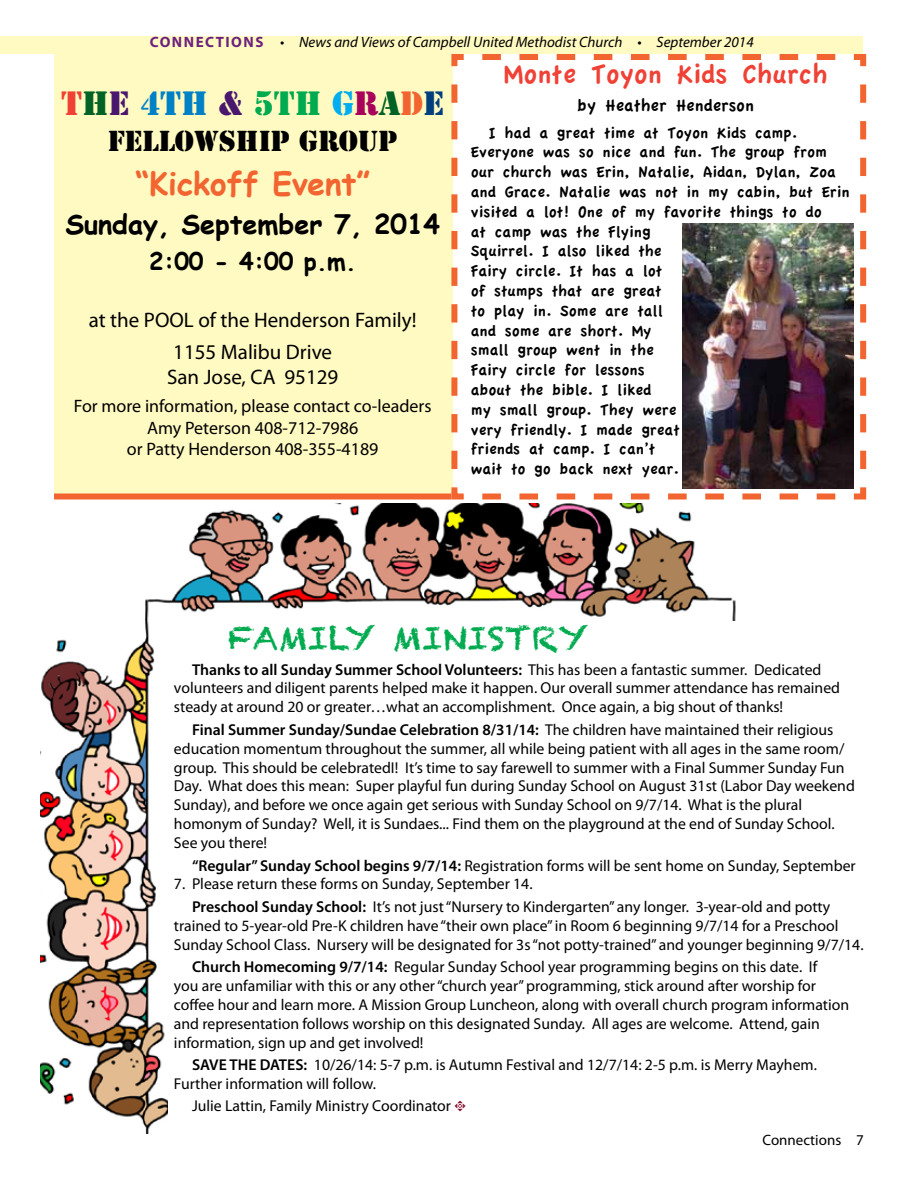
<style>
.page{position:relative;width:918px;height:1188px;background:#fff}
.page>*{position:absolute;margin:0;border:0;box-sizing:border-box;transform-origin:0 0}
.t1{font:31.5px "Stencil Std";color:#0081c6}
.t2{font:700 31.5px "Comic Sans MS";color:#f26531}
.t3{font:31.5px "Chalkduster";color:#00aa4f;scale:1.1 1}
.t4{font:28.5px "Apple Casual";color:#ef4135}
.t5{font:700 27px "Comic Sans MS";color:#000}
.t6{font:27px "Stencil Std";color:#000}
.t7{font:700 24px "Comic Sans MS";color:#000}
.t8{font:21px/32px "Myriad Pro";color:#000;text-align:center}
.t9{font:18px/21.6px "Myriad Pro";color:#000;text-align:center}
.t10{font:18px "Apple Casual";color:#000}
.t11{font:16.5px/19.8px "Apple Casual";color:#000}
.t12{font:15.75px/18.9px "Myriad Pro";color:#000}
.t13{font:italic 15px "Myriad Pro";color:#000}
.t14{font:15px "Myriad Pro";color:#000}
.s1{font-weight:700;font-style:normal;color:#6c217f}
.s2{color:#ef4135}
.s3{color:#006325}
.s4{color:#49176d}
.s5{color:#00aa4f}
.s6{color:#00aeef}
.s7{color:#a8005b}
.s8{color:#f26531}
.s9{color:#003e7e}
.s10{font-weight:600}
.s11{font-family:"Type Embellishments One Let Plain";font-size:15px;color:#820024}
</style>
<div class="page">
<div style="left:0;top:36px;width:863px;height:18px;background:#fffac2"></div>
<img style="left:40px;top:503px;width:696px;height:631px">
<div style="left:168px;top:621px;width:722px;height:513px;background:#fff"></div>
<div style="left:54px;top:54px;width:399px;height:440px;background:#fffac2"></div>
<svg style="left:448px;top:54px;width:419px;height:446px"></svg>
<img style="left:682px;top:223px;width:172px;height:266px">
<div style="left:54px;top:494px;width:397px;height:6px;background:#f26531"></div>
<p class="t13" style="left:150px;top:33px;width:605px"><span class="s1">CONNECTIONS</span> • News and Views of Campbell United Methodist Church • September 2014</p>
<h1 class="t1" style="left:61px;top:83px;width:384px"><span class="s2">T</span><span class="s3">H</span><span class="s4">E</span> 4TH <span class="s4">&amp;</span> <span class="s5">5TH</span> <span class="s6">G</span><span class="s7">R</span><span class="s3">A</span><span class="s8">D</span><span class="s9">E</span></h1>
<h3 class="t6" style="left:108px;top:123px;width:292px">FELLOWSHIP GROUP</h3>
<h1 class="t2" style="left:135px;top:160px;width:236px">“Kickoff Event”</h1>
<h3 class="t5" style="left:65px;top:205px;width:376px">Sunday, September 7, 2014</h3>
<h3 class="t7" style="left:149px;top:243px;width:208px">2:00 - 4:00 p.m.</h3>
<h3 class="t8" style="left:89px;top:303px;width:329px">at the POOL of the Henderson Family!<br>1155 Malibu Drive</h3>
<h3 class="t8" style="left:167px;top:360px;width:173px">San Jose, CA 95129</h3>
<p class="t9" style="left:74px;top:395px;width:359px">For more information, please contact co-leaders<br>Amy Peterson 408-712-7986<br>or Patty Henderson 408-355-4189</p>
<h2 class="t4" style="left:504px;top:59px;width:326px">Monte Toyon Kids Church</h2>
<p class="t10" style="left:577px;top:96px;width:178px">by Heather Henderson</p>
<p class="t11" style="left:471px;top:123px;width:380px;text-indent:18px">I had a great time at Toyon Kids camp.<br>Everyone was so nice and fun. The group from our church was Erin, Natalie, Aidan, Dylan, Zoa and Grace. Natalie was not in my cabin, but Erin visited a lot! One of my favorite things to do<br>at camp was the Flying<br>Squirrel. I also liked the<br>Fairy circle. It has a lot<br>of stumps that are great<br>to play in. Some are tall<br>and some are short. My<br>small group went in the<br>Fairy circle for lessons<br>about the bible. I liked<br>my small group. They were<br>very friendly. I made great<br>friends at camp. I can’t<br>wait to go back next year.</p>
<h1 class="t3" style="left:228px;top:620px;width:329px">FAMILY MINISTRY</h1>
<p class="t12" style="left:174px;top:660px;width:668px;text-indent:18px"><span class="s10">Thanks to all Sunday Summer School Volunteers:</span> This has been a fantastic summer. Dedicated volunteers and diligent parents helped make it happen. Our overall summer attendance has remained steady at around 20 or greater…what an accomplishment. Once again, a big shout of thanks!</p>
<p class="t12" style="left:174px;top:720px;width:682px;text-indent:18px"><span class="s10">Final Summer Sunday/Sundae Celebration 8/31/14:</span> The children have maintained their religious education momentum throughout the summer, all while being patient with all ages in the same room/ group. This should be celebratedI! It’s time to say farewell to summer with a Final Summer Sunday Fun Day. What does this mean: Super playful fun during Sunday School on August 31st (Labor Day weekend Sunday), and before we once again get serious with Sunday School on 9/7/14. What is the plural homonym of Sunday? Well, it is Sundaes... Find them on the playground at the end of Sunday School.<br>See you there!</p>
<p class="t12" style="left:192px;top:856px;width:665px"><span class="s10">“Regular” Sunday School begins 9/7/14:</span> Registration forms will be sent home on Sunday, September</p>
<p class="t12" style="left:192px;top:873px;width:640px;line-height:22.4px;text-indent:-18px">7. Please return these forms on Sunday, September 14.<br><span class="s10">Preschool Sunday School:</span> It’s not just “Nursery to Kindergarten” any longer. 3-year-old and potty</p>
<p class="t12" style="left:174px;top:916px;width:691px">trained to 5-year-old Pre-K children have “their own place” in Room 6 beginning 9/7/14 for a Preschool<br>Sunday School Class. Nursery will be designated for 3s “not potty-trained” and younger beginning 9/7/14.</p>
<p class="t12" style="left:174px;top:957px;width:677px;text-indent:18px"><span class="s10">Church Homecoming 9/7/14:</span> Regular Sunday School year programming begins on this date. If<br>you are unfamiliar with this or any other “church year” programming, stick around after worship for coffee hour and learn more. A Mission Group Luncheon, along with overall church program information and representation follows worship on this designated Sunday. All ages are welcome. Attend, gain information, sign up and get involved!</p>
<p class="t12" style="left:174px;top:1055px;width:644px;text-indent:18px"><span class="s10">SAVE THE DATES:</span> 10/26/14: 5-7 p.m. is Autumn Festival and 12/7/14: 2-5 p.m. is Merry Mayhem.<br>Further information will follow.</p>
<p class="t12" style="left:192px;top:1096px;width:276px">Julie Lattin, Family Ministry Coordinator <span class="s11">t</span></p>
<p class="t14" style="left:762px;top:1131px;width:103px">Connections 7</p>
</div>
